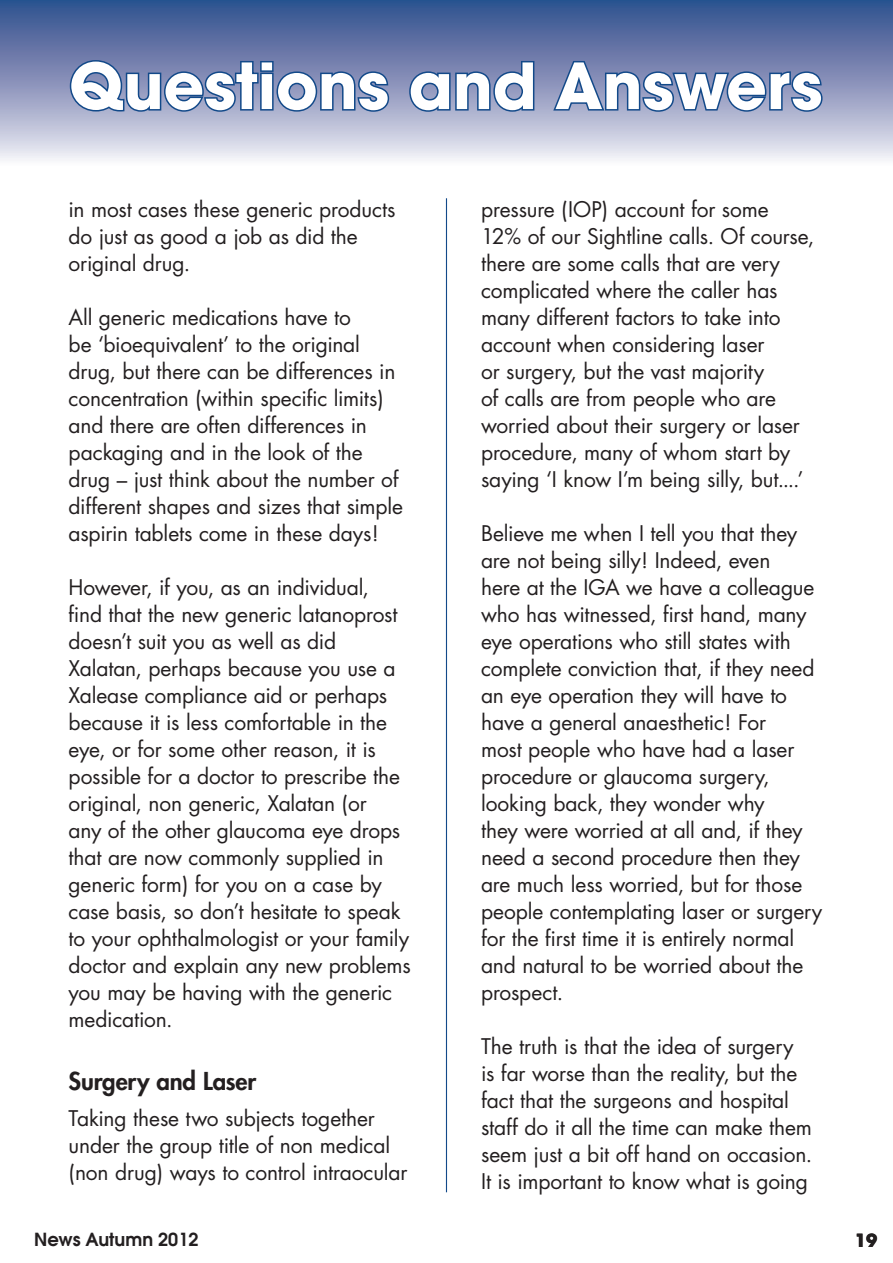
<style>
.page{position:relative;width:893px;height:1263px;background:#fff}
.page>*{position:absolute;margin:0;border:0;box-sizing:border-box;transform-origin:0 0}
.t1{font:700 63px "Avant Garde";color:#fff}
.t2{font:800 24px "Futura";letter-spacing:-.005em;color:#231f20}
.t3{font:21px/27px "Futura";letter-spacing:-.005em;color:#231f20}
.t4{font:600 18px "Avant Garde";color:#231f20}
.t5{font:700 18px "Avant Garde";color:#231f20}
</style>
<div class="page">
<hr style="left:446px;top:198px;width:1px;height:994px;background:#124989">
<svg style="left:0;top:0;width:893px;height:160px;background:#8896bc"></svg>
<svg style="left:68px;top:59px;width:323px;height:55px;background:#6c80ae"></svg>
<svg style="left:408px;top:59px;width:128px;height:54px;background:#6d81ae"></svg>
<svg style="left:551px;top:56px;width:273px;height:57px;background:#6c80ae"></svg>
<h1 class="t1" style="left:69px;top:45px;width:755px">Questions and Answers</h1>
<p class="t3" style="left:69px;top:196px;width:328px">in most cases these generic products do just as good a job as did the original drug.</p>
<p class="t3" style="left:69px;top:304px;width:336px">All generic medications have to<br>be ‘bioequivalent’ to the original drug, but there can be differences in concentration (within specific limits) and there are often differences in packaging and in the look of the drug – just think about the number of different shapes and sizes that simple aspirin tablets come in these days!</p>
<p class="t3" style="left:69px;top:574px;width:344px">However, if you, as an individual,<br>find that the new generic latanoprost doesn’t suit you as well as did Xalatan, perhaps because you use a Xalease compliance aid or perhaps because it is less comfortable in the eye, or for some other reason, it is possible for a doctor to prescribe the original, non generic, Xalatan (or<br>any of the other glaucoma eye drops that are now commonly supplied in generic form) for you on a case by case basis, so don’t hesitate to speak to your ophthalmologist or your family doctor and explain any new problems you may be having with the generic medication.</p>
<p class="t2" style="left:69px;top:1065px;width:189px">Surgery and Laser</p>
<p class="t3" style="left:69px;top:1105px;width:340px">Taking these two subjects together under the group title of non medical (non drug) ways to control intraocular</p>
<p class="t3" style="left:481px;top:196px;width:335px">pressure (IOP) account for some<br>12% of our Sightline calls. Of course, there are some calls that are very complicated where the caller has many different factors to take into account when considering laser<br>or surgery, but the vast majority<br>of calls are from people who are worried about their surgery or laser procedure, many of whom start by saying ‘I know I’m being silly, but....’</p>
<p class="t3" style="left:481px;top:520px;width:343px">Believe me when I tell you that they are not being silly! Indeed, even<br>here at the IGA we have a colleague who has witnessed, first hand, many eye operations who still states with complete conviction that, if they need an eye operation they will have to have a general anaesthetic! For<br>most people who have had a laser procedure or glaucoma surgery, looking back, they wonder why<br>they were worried at all and, if they need a second procedure then they are much less worried, but for those people contemplating laser or surgery for the first time it is entirely normal and natural to be worried about the prospect.</p>
<p class="t3" style="left:481px;top:1033px;width:333px">The truth is that the idea of surgery<br>is far worse than the reality, but the fact that the surgeons and hospital staff do it all the time can make them seem just a bit off hand on occasion.<br>It is important to know what is going</p>
<p class="t4" style="left:34px;top:1228px;width:166px">News Autumn 2012</p>
<p class="t5" style="left:855px;top:1229px;width:24px">19</p>
</div>
